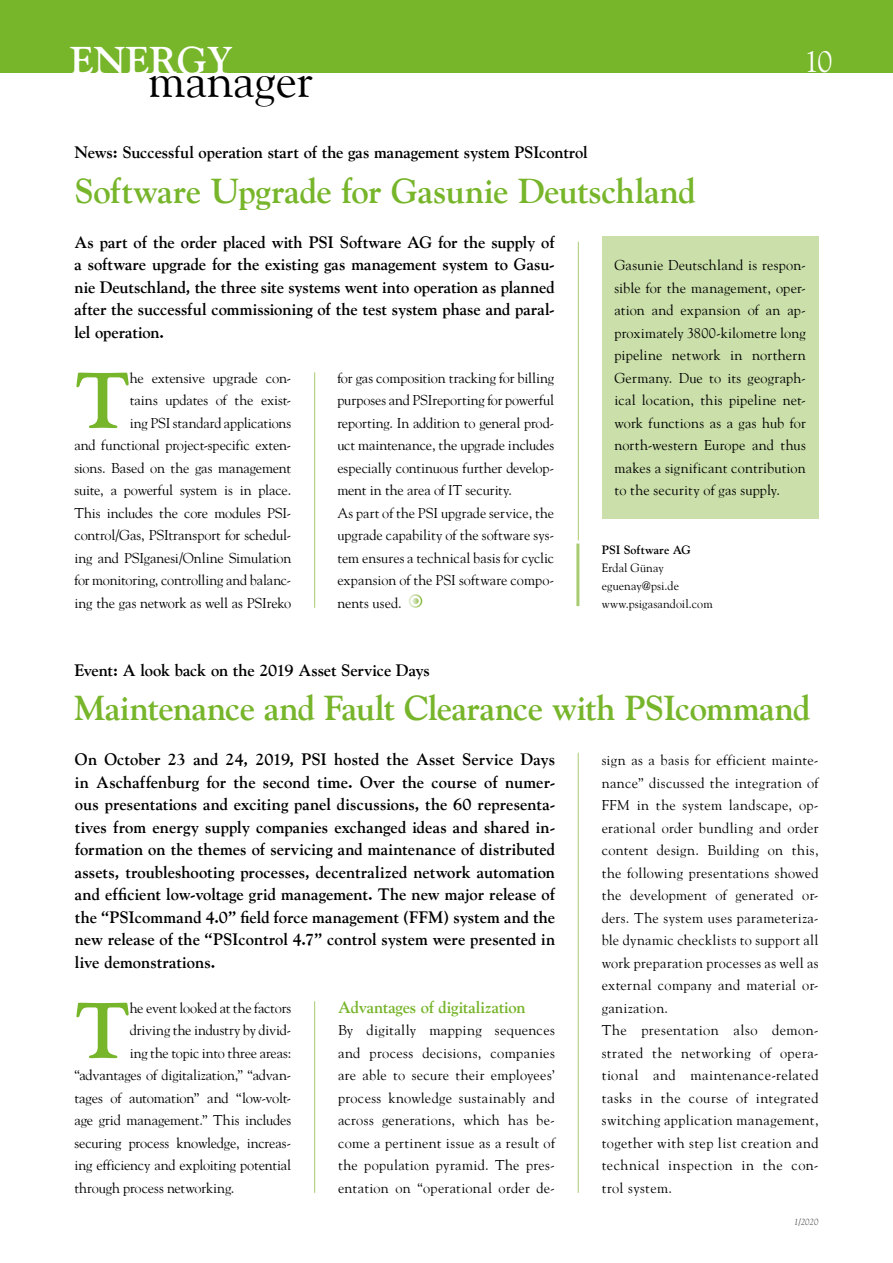
<style>
.page{position:relative;width:893px;height:1263px;background:#fff}
.page>*{position:absolute;margin:0;border:0;box-sizing:border-box;transform-origin:0 0}
.t1{font:700 77.85px "Goudy";color:#77b52b}
.t2{font:47.85px "Goudy";color:#000}
.t3{font:700 38.55px "Goudy";color:#fff}
.t4{font:700 34.5px "Goudy";letter-spacing:-.015em;color:#77b52b}
.t5{font:30px "Goudy";color:#fff}
.t6{font:700 16.5px/22.5px "Goudy";letter-spacing:-.005em;color:#000;text-align:justify}
.t7{font:700 16.5px "Goudy";letter-spacing:-.01em;color:#77b52b}
.t8{font:14.25px/22.5px "Goudy";letter-spacing:.005em;color:#000;text-align:justify}
.t9{font:14.25px/22.5px "Goudy";letter-spacing:.025em;color:#000}
.t10{font:14.25px "Goudy";letter-spacing:-.015em;color:#000}
.t11{font:14.25px "Goudy";letter-spacing:-.02em;color:#000}
.t12{font:12px/18px "Goudy";letter-spacing:.01em;color:#000}
.t13{font:700 12px "Goudy";letter-spacing:.005em;color:#000}
.t14{font:italic 9px "Goudy";color:#565655}
</style>
<div class="page">
<div style="left:0;top:0;width:893px;height:72px;background:#77b52b"></div>
<hr style="left:314px;top:372px;width:1px;height:236px;background:#a8cb70">
<div style="left:409px;top:594px;width:13px;height:14px;border:2px solid #fff;border-radius:50%"></div>
<svg style="left:412px;top:598px;width:7px;height:6px"></svg>
<hr style="left:576px;top:543px;width:3px;height:63px;background:#a8cb70">
<div style="left:602px;top:236px;width:217px;height:282px;background:#cadfa9"></div>
<hr style="left:578px;top:242px;width:1px;height:298px;background:#a8cb70">
<hr style="left:578px;top:753px;width:1px;height:440px;background:#a8cb70">
<hr style="left:314px;top:1001px;width:1px;height:192px;background:#a8cb70">
<h3 class="t3" style="left:70px;top:37px;width:164px">ENERGY</h3>
<h2 class="t2" style="left:148px;top:51px;width:166px">manager</h2>
<p class="t6" style="left:74px;top:141px;width:515px">News: Successful operation start of the gas management system PSIcontrol</p>
<h3 class="t4" style="left:74px;top:170px;width:623px">Software Upgrade for Gasunie Deutschland</h3>
<h3 class="t5" style="left:804px;top:43px;width:30px">10</h3>
<p class="t6" style="left:75px;top:230px;width:482px">As part of the order placed with PSI Software AG for the supply of a software upgrade for the existing gas management system to Gasu&shy;nie Deutschland, the three site systems went into operation as planned after the successful commissioning of the test system phase and paral&shy;lel operation.</p>
<h1 class="t1" style="left:74px;top:353px;width:58px">T</h1>
<p class="t8" style="left:74px;top:366px;width:218px;text-align:right">he extensive upgrade con-<br>tains updates of the exist-<br>ing PSI standard applications<br>and functional project-specific exten&shy;sions. Based on the gas management suite, a powerful system is in place.<br>This includes the core modules PSI&shy;control/Gas, PSItransport for schedul&shy;ing and PSIganesi/Online Simulation for monitoring, controlling and balanc&shy;ing the gas network as well as PSIreko</p>
<p class="t8" style="left:337px;top:366px;width:218px;text-align:left">for gas composition tracking for billing purposes and PSIreporting for powerful reporting. In addition to general prod&shy;uct maintenance, the upgrade includes especially continuous further develop&shy;ment in the area of IT security.<br>As part of the PSI upgrade service, the upgrade capability of the software sys&shy;tem ensures a technical basis for cyclic expansion of the PSI software compo&shy;nents used.</p>
<p class="t8" style="left:614px;top:254px;width:193px">Gasunie Deutschland is respon&shy;sible for the management, oper&shy;ation and expansion of an ap&shy;proximately 3800-kilometre long pipeline network in northern Germany. Due to its geograph&shy;ical location, this pipeline net&shy;work functions as a gas hub for north-western Europe and thus makes a significant contribution to the security of gas supply.</p>
<p class="t13" style="left:602px;top:542px;width:91px">PSI Software AG</p>
<p class="t12" style="left:602px;top:558px;width:112px">Erdal Günay eguenay@psi.de www.psigasandoil.com</p>
<p class="t6" style="left:74px;top:658px;width:357px">Event: A look back on the 2019 Asset Service Days</p>
<h3 class="t4" style="left:74px;top:687px;width:737px">Maintenance and Fault Clearance with PSIcommand</h3>
<p class="t6" style="left:75px;top:748px;width:482px">On October 23 and 24, 2019, PSI hosted the Asset Service Days in Aschaffenburg for the second time. Over the course of numer&shy;ous presentations and exciting panel discussions, the 60 representa&shy;tives from energy supply companies exchanged ideas and shared in&shy;formation on the themes of servicing and maintenance of distributed assets, troubleshooting processes, decentralized network automation and efficient low-voltage grid management. The new major release of the “PSIcommand 4.0” field force management (FFM) system and the new release of the “PSIcontrol 4.7” control system were presented in live demonstrations.</p>
<h1 class="t1" style="left:74px;top:983px;width:58px">T</h1>
<p class="t10" style="left:130px;top:999px;width:163px">he event looked at the factors</p>
<p class="t8" style="left:130px;top:1019px;width:163px">driving the industry by divid-</p>
<p class="t8" style="left:130px;top:1041px;width:163px">ing the topic into three areas:</p>
<p class="t8" style="left:74px;top:1064px;width:218px">“advantages of digitalization,” “advan-</p>
<p class="t11" style="left:74px;top:1089px;width:218px">tages of automation” and “low-volt-</p>
<p class="t8" style="left:74px;top:1109px;width:218px">age grid management.” This includes</p>
<p class="t8" style="left:74px;top:1131px;width:218px">securing process knowledge, increas-</p>
<p class="t10" style="left:74px;top:1156px;width:218px">ing efficiency and exploiting potential</p>
<p class="t8" style="left:74px;top:1176px;width:161px">through process networking.</p>
<p class="t7" style="left:338px;top:997px;width:189px">Advantages of digitalization</p>
<p class="t8" style="left:338px;top:1019px;width:218px">By digitally mapping sequences and process decisions, companies are able to secure their employees’ process knowledge sustainably and across generations, which has be&shy;come a pertinent issue as a result of the population pyramid. The pres&shy;entation on “operational order de-</p>
<p class="t9" style="left:602px;top:749px;width:218px">sign as a basis for efficient mainte&shy;nance” discussed the integration of<br>FFM in the system landscape, op&shy;erational order bundling and order content design. Building on this, the following presentations showed the development of generated or&shy;ders. The system uses parameteriza&shy;ble dynamic checklists to support all work preparation processes as well as external company and material or&shy;ganization.<br>The presentation also demon&shy;strated the networking of opera&shy;tional and maintenance-related tasks in the course of integrated switching application management, together with step list creation and technical inspection in the con&shy;trol system.</p>
<p class="t14" style="left:794px;top:1217px;width:26px">1/2020</p>
</div>
